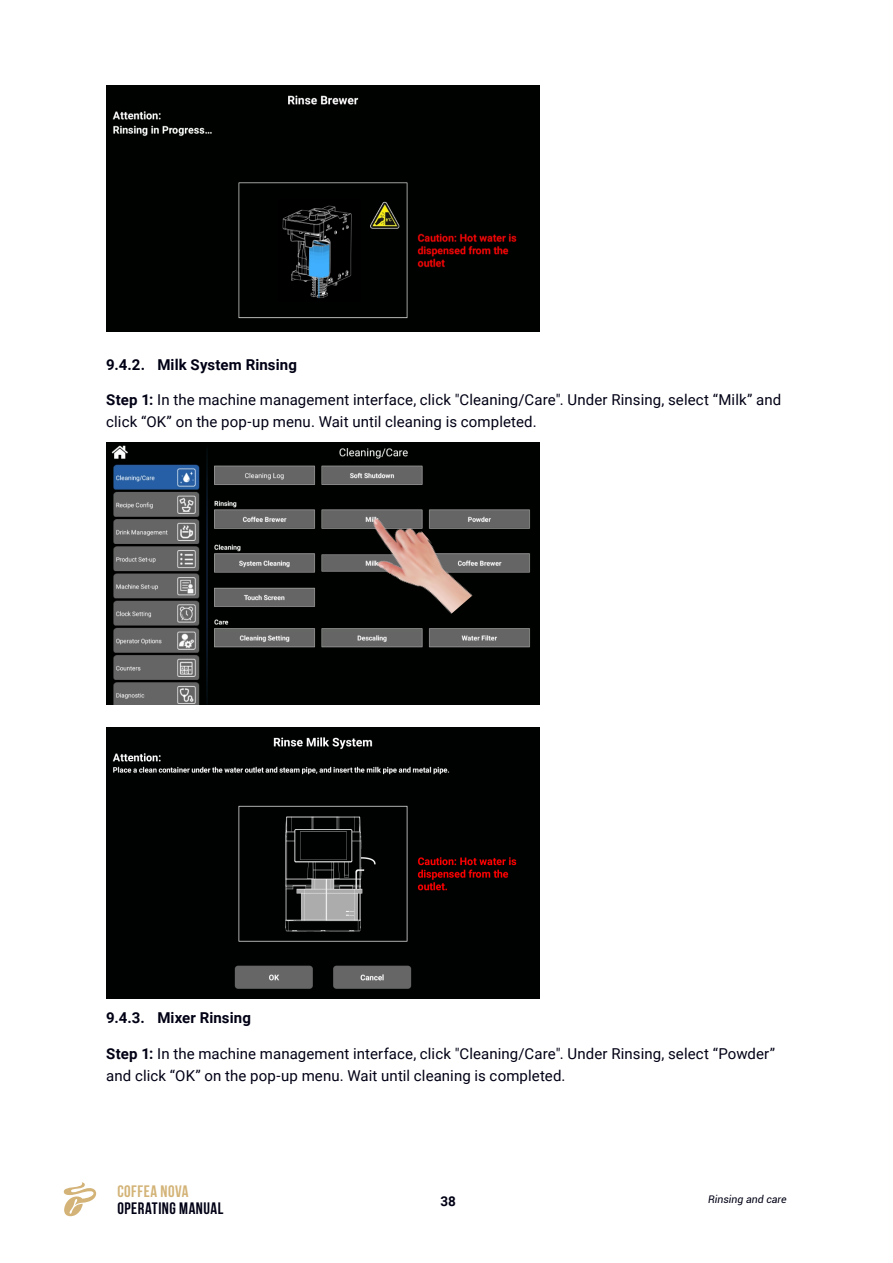
<style>
.page{position:relative;width:893px;height:1263px;background:#fff}
.page>*{position:absolute;margin:0;border:0;box-sizing:border-box;transform-origin:0 0}
.t1{font:700 16.5px "Bebas Neue";letter-spacing:.03em;color:#000015}
.t2{font:700 16.5px "Bebas Neue";letter-spacing:.03em;color:#d3b377}
.t3{font:15px/22.5px "Roboto";letter-spacing:.005em;color:#000015}
.t4{font:700 15px "Roboto";letter-spacing:.01em;color:#000015}
.t5{font:700 13.5px "Roboto";color:#000015}
.t6{font:italic 10.5px "Roboto";color:#000015}
.s1{font-weight:700}
</style>
<div class="page">
<svg style="left:64px;top:1182px;width:32px;height:34px"></svg>
<img style="left:106px;top:85px;width:433px;height:246px">
<img style="left:106px;top:727px;width:433px;height:271px">
<img style="left:106px;top:443px;width:433px;height:262px">
<img style="left:354px;top:501px;width:121px;height:128px">
<p class="t4" style="left:106px;top:354px;width:192px">9.4.2. Milk System Rinsing</p>
<p class="t3" style="left:106px;top:388px;width:676px"><span class="s1">Step 1:</span> In the machine management interface, click "Cleaning/Care". Under Rinsing, select “Milk” and click “OK” on the pop-up menu. Wait until cleaning is completed.</p>
<p class="t4" style="left:106px;top:1007px;width:146px">9.4.3. Mixer Rinsing</p>
<p class="t3" style="left:106px;top:1041px;width:670px"><span class="s1">Step 1:</span> In the machine management interface, click "Cleaning/Care". Under Rinsing, select “Powder” and click “OK” on the pop-up menu. Wait until cleaning is completed.</p>
<p class="t2" style="left:117px;top:1182px;width:73px">COFFEA NOVA</p>
<p class="t1" style="left:117px;top:1199px;width:107px">OPERATING MANUAL</p>
<p class="t5" style="left:440px;top:1192px;width:17px">38</p>
<p class="t6" style="left:708px;top:1192px;width:80px">Rinsing and care</p>
</div>
